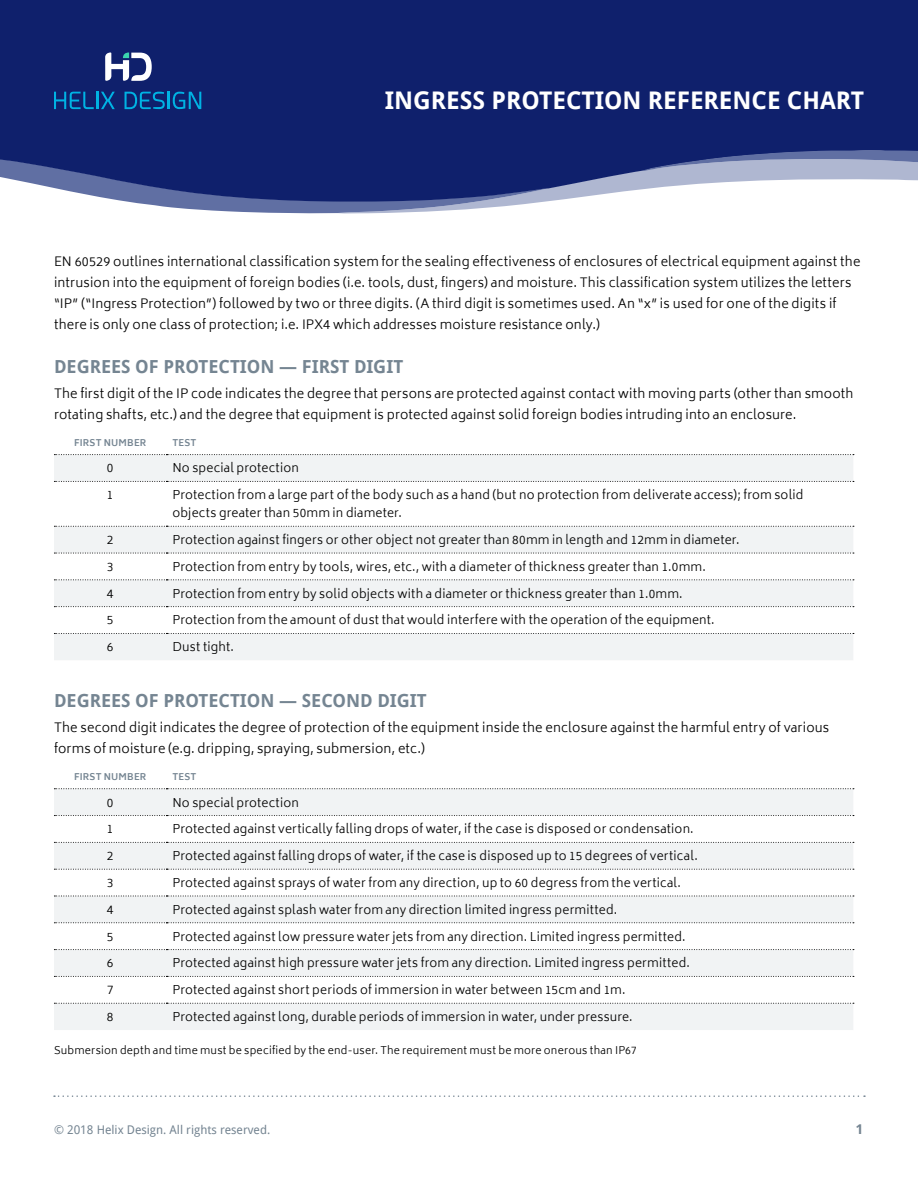
<style>
.page{position:relative;width:918px;height:1188px;background:#fff}
.page>*{position:absolute;margin:0;border:0;box-sizing:border-box;transform-origin:0 0}
.t1{font:700 24.3px "Droid Sans";color:#fff}
.t2{font:700 18px "Droid Sans";color:#758592}
.t3{font:700 13.5px "Droid Sans";color:#758592}
.t4{font:300 12.75px/21px "Biryani";letter-spacing:.015em;color:#000}
.t5{font:300 12px/18px "Biryani";letter-spacing:.015em;color:#000}
.t6{font:12px "Droid Sans";color:#758592}
.t7{font:300 10.5px "Biryani";letter-spacing:.02em;color:#000}
.t8{font:700 9px "Biryani";letter-spacing:.025em;color:#758592}
</style>
<div class="page">
<svg style="left:54px;top:1095px;width:811px;height:2px"></svg>
<div style="left:0;top:0;width:918px;height:150px;background:#0f206c"></div>
<svg style="left:0;top:150px;width:918px;height:64px"></svg>
<svg style="left:54px;top:455px;width:799px;height:205px;fill:#f1f3f4"></svg>
<svg style="left:54px;top:454px;width:800px;height:1px"></svg>
<svg style="left:54px;top:481px;width:800px;height:1px"></svg>
<svg style="left:54px;top:526px;width:800px;height:1px"></svg>
<svg style="left:54px;top:553px;width:800px;height:1px"></svg>
<svg style="left:54px;top:579px;width:800px;height:1px"></svg>
<svg style="left:54px;top:606px;width:800px;height:1px"></svg>
<svg style="left:54px;top:633px;width:800px;height:1px"></svg>
<svg style="left:54px;top:789px;width:799px;height:241px;fill:#f1f3f4"></svg>
<svg style="left:54px;top:788px;width:800px;height:1px"></svg>
<svg style="left:54px;top:815px;width:800px;height:1px"></svg>
<svg style="left:54px;top:842px;width:800px;height:1px"></svg>
<svg style="left:54px;top:869px;width:800px;height:1px"></svg>
<svg style="left:54px;top:896px;width:800px;height:1px"></svg>
<svg style="left:54px;top:922px;width:800px;height:1px"></svg>
<svg style="left:54px;top:949px;width:800px;height:1px"></svg>
<svg style="left:54px;top:976px;width:800px;height:1px"></svg>
<svg style="left:54px;top:1003px;width:800px;height:1px"></svg>
<svg style="left:54px;top:92px;width:61px;height:17px"></svg>
<svg style="left:125px;top:92px;width:76px;height:17px"></svg>
<svg style="left:105px;top:53px;width:47px;height:28px"></svg>
<h1 class="t1" style="left:385px;top:86px;width:481px">INGRESS PROTECTION REFERENCE CHART</h1>
<p class="t4" style="left:54px;top:251px;width:808px">EN 60529 outlines international classification system for the sealing effectiveness of enclosures of electrical equipment against the intrusion into the equipment of foreign bodies (i.e. tools, dust, fingers) and moisture. This classification system utilizes the letters “IP” (“Ingress Protection”) followed by two or three digits. (A third digit is sometimes used. An “x” is used for one of the digits if there is only one class of protection; i.e. IPX4 which addresses moisture resistance only.)</p>
<h2 class="t2" style="left:54px;top:356px;width:351px">DEGREES OF PROTECTION — FIRST DIGIT</h2>
<p class="t4" style="left:54px;top:383px;width:801px">The first digit of the IP code indicates the degree that persons are protected against contact with moving parts (other than smooth rotating shafts, etc.) and the degree that equipment is protected against solid foreign bodies intruding into an enclosure.</p>
<p class="t8" style="left:74px;top:437px;width:74px">FIRST NUMBER</p>
<p class="t8" style="left:173px;top:437px;width:26px">TEST</p>
<p class="t5" style="left:107px;top:459px;width:8px">0</p>
<p class="t5" style="left:172px;top:459px;width:128px">No special protection</p>
<p class="t5" style="left:107px;top:486px;width:8px">1</p>
<p class="t5" style="left:172px;top:486px;width:633px">Protection from a large part of the body such as a hand (but no protection from deliverate access); from solid objects greater than 50mm in diameter.</p>
<p class="t5" style="left:107px;top:531px;width:8px">2</p>
<p class="t5" style="left:172px;top:531px;width:568px">Protection against fingers or other object not greater than 80mm in length and 12mm in diameter.</p>
<p class="t5" style="left:107px;top:558px;width:8px">3</p>
<p class="t5" style="left:172px;top:558px;width:535px">Protection from entry by tools, wires, etc., with a diameter of thickness greater than 1.0mm.</p>
<p class="t5" style="left:107px;top:585px;width:8px">4</p>
<p class="t5" style="left:172px;top:585px;width:512px">Protection from entry by solid objects with a diameter or thickness greater than 1.0mm.</p>
<p class="t5" style="left:107px;top:611px;width:8px">5</p>
<p class="t5" style="left:172px;top:611px;width:544px">Protection from the amount of dust that would interfere with the operation of the equipment.</p>
<p class="t5" style="left:107px;top:638px;width:8px">6</p>
<p class="t5" style="left:172px;top:638px;width:63px">Dust tight.</p>
<h2 class="t2" style="left:54px;top:690px;width:374px">DEGREES OF PROTECTION — SECOND DIGIT</h2>
<p class="t4" style="left:54px;top:717px;width:777px">The second digit indicates the degree of protection of the equipment inside the enclosure against the harmful entry of various forms of moisture (e.g. dripping, spraying, submersion, etc.)</p>
<p class="t8" style="left:74px;top:771px;width:74px">FIRST NUMBER</p>
<p class="t8" style="left:173px;top:771px;width:26px">TEST</p>
<p class="t5" style="left:107px;top:793px;width:8px">0</p>
<p class="t5" style="left:172px;top:793px;width:128px">No special protection</p>
<p class="t5" style="left:107px;top:820px;width:8px">1</p>
<p class="t5" style="left:172px;top:820px;width:523px">Protected against vertically falling drops of water, if the case is disposed or condensation.</p>
<p class="t5" style="left:107px;top:847px;width:8px">2</p>
<p class="t5" style="left:172px;top:847px;width:527px">Protected against falling drops of water, if the case is disposed up to 15 degrees of vertical.</p>
<p class="t5" style="left:107px;top:874px;width:8px">3</p>
<p class="t5" style="left:172px;top:874px;width:510px">Protected against sprays of water from any direction, up to 60 degress from the vertical.</p>
<p class="t5" style="left:107px;top:901px;width:8px">4</p>
<p class="t5" style="left:172px;top:901px;width:446px">Protected against splash water from any direction limited ingress permitted.</p>
<p class="t5" style="left:107px;top:927px;width:8px">5</p>
<p class="t5" style="left:172px;top:927px;width:514px">Protected against low pressure water jets from any direction. Limited ingress permitted.</p>
<p class="t5" style="left:107px;top:954px;width:8px">6</p>
<p class="t5" style="left:172px;top:954px;width:519px">Protected against high pressure water jets from any direction. Limited ingress permitted.</p>
<p class="t5" style="left:107px;top:981px;width:8px">7</p>
<p class="t5" style="left:172px;top:981px;width:454px">Protected against short periods of immersion in water between 15cm and 1m.</p>
<p class="t5" style="left:107px;top:1008px;width:8px">8</p>
<p class="t5" style="left:172px;top:1008px;width:462px">Protected against long, durable periods of immersion in water, under pressure.</p>
<p class="t7" style="left:54px;top:1044px;width:584px">Submersion depth and time must be specified by the end-user. The requirement must be more onerous than IP67</p>
<p class="t6" style="left:54px;top:1122px;width:218px">© 2018 Helix Design. All rights reserved.</p>
<p class="t3" style="left:856px;top:1121px;width:9px">1</p>
</div>
